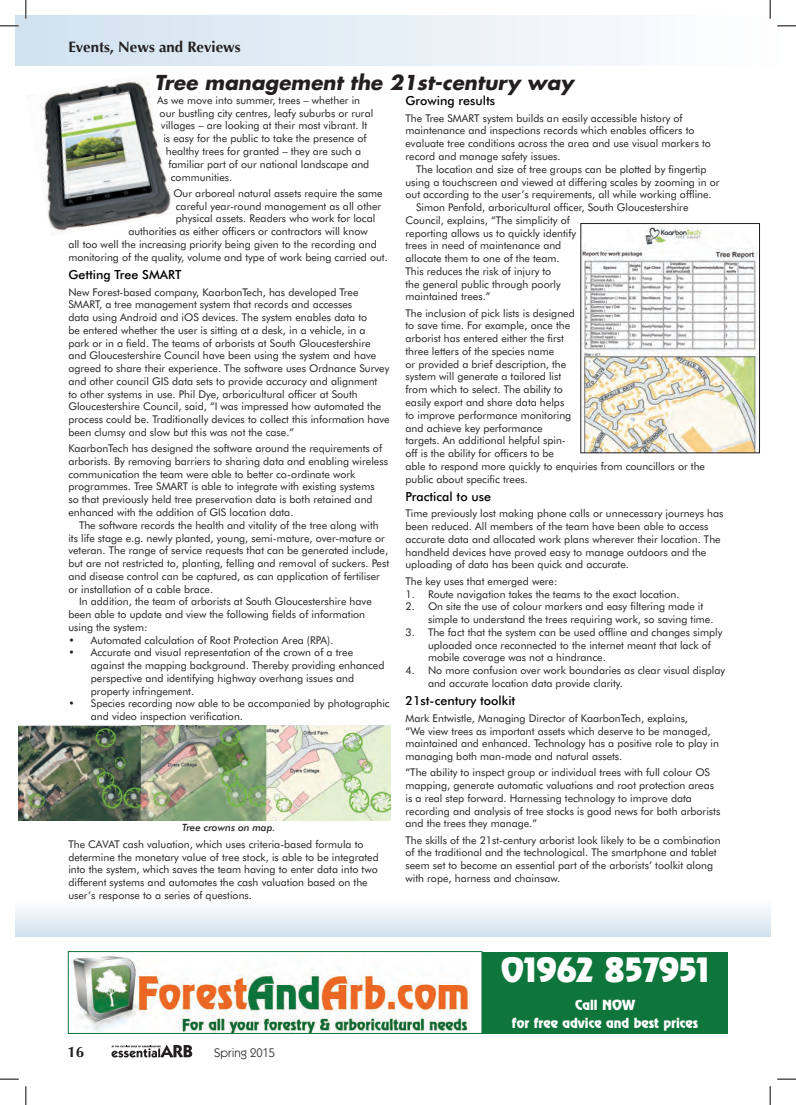
<style>
.page{position:relative;width:796px;height:1105px;background:#fff}
.page>*{position:absolute;margin:0;border:0;box-sizing:border-box;transform-origin:0 0}
.t1{font:30px "Revue Std";color:#fff}
.NewsEventsTitle{font:italic 700 20px "Futura";color:#231f20}
.t2{font:700 15px "Optima";color:#231f20}
.Body_Medium{font:500 12.5px "Futura BT";color:#000}
.t3{font:12.5px "Revue Std";color:#fff}
.t4{font:12.5px "Itc Kabel";color:#231f20}
.NewsEventsTitle-2{font:10.62px/12.8px "Futura BT";color:#231f20}
.SubHeading{font:italic 500 10px "Futura BT";color:#231f20}
</style>
<div class="page">
<div style="left:15px;top:15px;width:755px;height:51px;background:linear-gradient(to right,#d1e2ef,#fefefe)"></div>
<svg style="left:111px;top:1044px;width:81px;height:13px"></svg>
<img style="left:18px;top:725px;width:372px;height:95px">
<img style="left:582px;top:225px;width:175px;height:226px">
<img style="left:43px;top:80px;width:128px;height:151px">
<img style="left:70px;top:952px;width:400px;height:79px">
<div style="left:482px;top:951px;width:246px;height:82px;background:#0e753b"></div>
<div style="left:68px;top:950px;width:414px;height:83px;border:1px solid #0e753b"></div>
<div style="left:15px;top:898px;width:755px;height:38px;background:linear-gradient(to bottom,#fff,#d4e4f0)"></div>
<svg style="left:0;top:25px;width:19px;height:2px"></svg>
<svg style="left:777px;top:25px;width:19px;height:2px"></svg>
<svg style="left:0;top:1078px;width:19px;height:1px"></svg>
<svg style="left:777px;top:1078px;width:19px;height:1px"></svg>
<svg style="left:25px;top:0;width:2px;height:19px"></svg>
<svg style="left:25px;top:1086px;width:2px;height:18px"></svg>
<svg style="left:769px;top:0;width:2px;height:19px"></svg>
<svg style="left:769px;top:1086px;width:2px;height:18px"></svg>
<h3 class="t2" style="left:68px;top:38px;width:174px">Events, News and Reviews</h3>
<p class="NewsEventsTitle" style="left:155px;top:69px;width:420px">Tree management the 21st-century way</p>
<p class="NewsEventsTitle-2" style="left:157px;top:94px;width:204px">As we move into summer, trees – whether in</p>
<p class="NewsEventsTitle-2" style="left:160px;top:106px;width:215px">our bustling city centres, leafy suburbs or rural</p>
<p class="NewsEventsTitle-2" style="left:161px;top:119px;width:208px">villages – are looking at their most vibrant. It</p>
<p class="NewsEventsTitle-2" style="left:163px;top:132px;width:205px">is easy for the public to take the presence of</p>
<p class="NewsEventsTitle-2" style="left:166px;top:145px;width:197px">healthy trees for granted – they are such a</p>
<p class="NewsEventsTitle-2" style="left:168px;top:157px;width:202px">familiar part of our national landscape and</p>
<p class="NewsEventsTitle-2" style="left:171px;top:170px;width:63px">communities.</p>
<p class="NewsEventsTitle-2" style="left:173px;top:186px;width:211px">Our arboreal natural assets require the same</p>
<p class="NewsEventsTitle-2" style="left:176px;top:199px;width:207px">careful year-round management as all other</p>
<p class="NewsEventsTitle-2" style="left:176px;top:212px;width:201px">physical assets. Readers who work for local</p>
<p class="NewsEventsTitle-2" style="left:128px;top:225px;width:241px">authorities as either officers or contractors will know</p>
<p class="NewsEventsTitle-2" style="left:68px;top:237px;width:310px">all too well the increasing priority being given to the recording and</p>
<p class="NewsEventsTitle-2" style="left:68px;top:250px;width:321px">monitoring of the quality, volume and type of work being carried out.</p>
<p class="Body_Medium" style="left:68px;top:267px;width:115px">Getting Tree SMART</p>
<p class="NewsEventsTitle-2" style="left:68px;top:285px;width:323px">New Forest-based company, KaarbonTech, has developed Tree SMART, a tree management system that records and accesses<br>data using Android and iOS devices. The system enables data to<br>be entered whether the user is sitting at a desk, in a vehicle, in a<br>park or in a field. The teams of arborists at South Gloucestershire and Gloucestershire Council have been using the system and have agreed to share their experience. The software uses Ordnance Survey and other council GIS data sets to provide accuracy and alignment<br>to other systems in use. Phil Dye, arboricultural officer at South Gloucestershire Council, said, “I was impressed how automated the process could be. Traditionally devices to collect this information have been clumsy and slow but this was not the case.”</p>
<p class="NewsEventsTitle-2" style="left:68px;top:442px;width:321px">KaarbonTech has designed the software around the requirements of arborists. By removing barriers to sharing data and enabling wireless communication the team were able to better co-ordinate work programmes. Tree SMART is able to integrate with existing systems<br>so that previously held tree preservation data is both retained and enhanced with the addition of GIS location data.</p>
<p class="NewsEventsTitle-2" style="left:68px;top:518px;width:322px;text-indent:11px">The software records the health and vitality of the tree along with its life stage e.g. newly planted, young, semi-mature, over-mature or veteran. The range of service requests that can be generated include, but are not restricted to, planting, felling and removal of suckers. Pest and disease control can be captured, as can application of fertiliser or installation of a cable brace.</p>
<p class="NewsEventsTitle-2" style="left:68px;top:595px;width:305px;text-indent:11px">In addition, the team of arborists at South Gloucestershire have been able to update and view the following fields of information using the system:</p>
<p class="NewsEventsTitle-2" style="left:68px;top:633px;width:266px">• Automated calculation of Root Protection Area (RPA).</p>
<p class="NewsEventsTitle-2" style="left:91px;top:646px;width:295px;text-indent:-22px">• Accurate and visual representation of the crown of a tree against the mapping background. Thereby providing enhanced perspective and identifying highway overhang issues and property infringement.</p>
<p class="NewsEventsTitle-2" style="left:91px;top:697px;width:300px;text-indent:-22px">• Species recording now able to be accompanied by photographic and video inspection verification.</p>
<p class="Body_Medium" style="left:405px;top:93px;width:91px">Growing results</p>
<p class="NewsEventsTitle-2" style="left:405px;top:111px;width:307px">The Tree SMART system builds an easily accessible history of maintenance and inspections records which enables officers to evaluate tree conditions across the area and use visual markers to record and manage safety issues.</p>
<p class="NewsEventsTitle-2" style="left:405px;top:162px;width:316px;text-indent:11px">The location and size of tree groups can be plotted by fingertip using a touchscreen and viewed at differing scales by zooming in or out according to the user’s requirements, all while working offline.</p>
<p class="NewsEventsTitle-2" style="left:405px;top:201px;width:284px;text-indent:11px">Simon Penfold, arboricultural officer, South Gloucestershire Council, explains, “The simplicity of<br>reporting allows us to quickly identify<br>trees in need of maintenance and<br>allocate them to one of the team.<br>This reduces the risk of injury to<br>the general public through poorly<br>maintained trees.”</p>
<p class="NewsEventsTitle-2" style="left:405px;top:306px;width:301px">The inclusion of pick lists is designed<br>to save time. For example, once the<br>arborist has entered either the first<br>three letters of the species name<br>or provided a brief description, the<br>system will generate a tailored list<br>from which to select. The ability to<br>easily export and share data helps<br>to improve performance monitoring<br>and achieve key performance<br>targets. An additional helpful spin-<br>off is the ability for officers to be<br>able to respond more quickly to enquiries from councillors or the public about specific trees.</p>
<p class="Body_Medium" style="left:405px;top:489px;width:87px">Practical to use</p>
<p class="NewsEventsTitle-2" style="left:405px;top:507px;width:319px">Time previously lost making phone calls or unnecessary journeys has been reduced. All members of the team have been able to access accurate data and allocated work plans wherever their location. The handheld devices have proved easy to manage outdoors and the uploading of data has been quick and accurate.</p>
<p class="NewsEventsTitle-2" style="left:405px;top:574px;width:153px">The key uses that emerged were:</p>
<p class="NewsEventsTitle-2" style="left:405px;top:587px;width:275px">1. Route navigation takes the teams to the exact location.</p>
<p class="NewsEventsTitle-2" style="left:428px;top:600px;width:287px;text-indent:-22px">2. On site the use of colour markers and easy filtering made it simple to understand the trees requiring work, so saving time.</p>
<p class="NewsEventsTitle-2" style="left:428px;top:625px;width:296px;text-indent:-22px">3. The fact that the system can be used offline and changes simply uploaded once reconnected to the internet meant that lack of mobile coverage was not a hindrance.</p>
<p class="NewsEventsTitle-2" style="left:428px;top:663px;width:299px;text-indent:-22px">4. No more confusion over work boundaries as clear visual display and accurate location data provide clarity.</p>
<p class="Body_Medium" style="left:405px;top:693px;width:111px">21st-century toolkit</p>
<p class="NewsEventsTitle-2" style="left:405px;top:711px;width:315px">Mark Entwistle, Managing Director of KaarbonTech, explains,<br>“We view trees as important assets which deserve to be managed, maintained and enhanced. Technology has a positive role to play in managing both man-made and natural assets.</p>
<p class="NewsEventsTitle-2" style="left:405px;top:765px;width:316px">“The ability to inspect group or individual trees with full colour OS mapping, generate automatic valuations and root protection areas is a real step forward. Harnessing technology to improve data recording and analysis of tree stocks is good news for both arborists and the trees they manage.”</p>
<p class="NewsEventsTitle-2" style="left:405px;top:833px;width:317px">The skills of the 21st-century arborist look likely to be a combination of the traditional and the technological. The smartphone and tablet seem set to become an essential part of the arborists’ toolkit along with rope, harness and chainsaw.</p>
<p class="SubHeading" style="left:182px;top:820px;width:95px">Tree crowns on map.</p>
<p class="NewsEventsTitle-2" style="left:68px;top:837px;width:312px">The CAVAT cash valuation, which uses criteria-based formula to determine the monetary value of tree stock, is able to be integrated into the system, which saves the team having to enter data into two different systems and automates the cash valuation based on the user’s response to a series of questions.</p>
<p class="t2" style="left:67px;top:1043px;width:18px">16</p>
<p class="t4" style="left:214px;top:1045px;width:62px">Spring 2015</p>
<p class="t1" style="left:501px;top:949px;width:210px">01962 857951</p>
<p class="t3" style="left:575px;top:996px;width:61px">Call NOW</p>
<p class="t3" style="left:512px;top:1013px;width:188px">for free advice and best prices</p>
</div>
